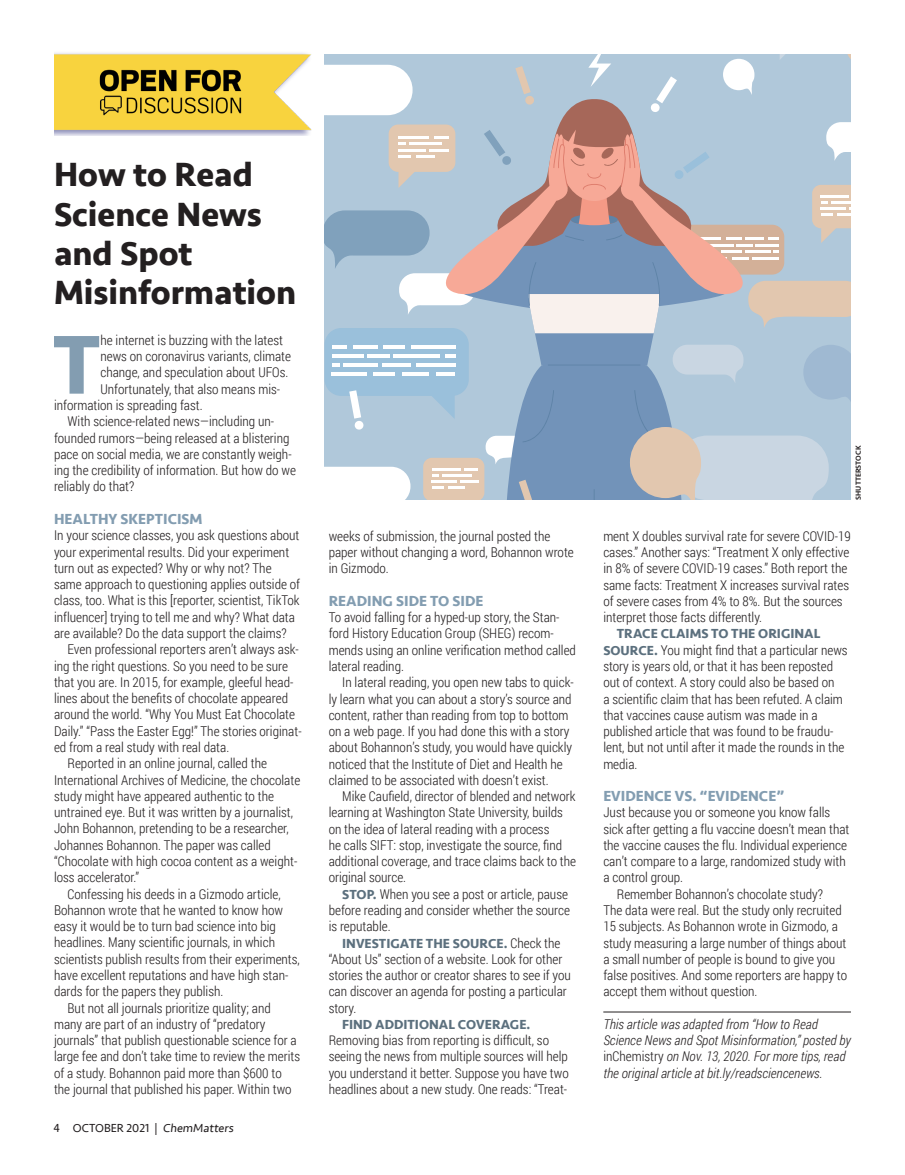
<style>
.page{position:relative;width:905px;height:1175px;background:#fff}
.page>*{position:absolute;margin:0;border:0;box-sizing:border-box;transform-origin:0 0}
.Body_Copy{font:700 86.4px "Seravek";color:#839db1}
.Feasubhd1{font:700 34.5px/39px "Seravek";color:#231f20}
.Subhead{font:700 15px "Seravek";color:#839db1}
.Body_Copy-2{font:700 15px "Seravek";color:#839db1}
.Body_Copy-3{font:300 13.5px/16.2px "Roboto Condensed";color:#231f20}
.Author_Byline{font:italic 300 13.5px/16.2px "Roboto Condensed";color:#231f20}
.Folio{font:12px "Seravek";color:#231f20}
.Body_Copy_-_Intro{font:500 7.5px "Seravek";color:#231f20}
.s1{font-family:"Seravek";font-weight:700;color:#5c707e}
.s2{font-style:normal}
</style>
<div class="page">
<img style="left:54px;top:53px;width:258px;height:82px">
<img style="left:91px;top:61px;width:156px;height:59px">
<hr style="left:603px;top:1011px;width:247px;height:1px;background:#231f20">
<svg style="left:324px;top:54px;width:526px;height:446px;background:#b4bfcc"></svg>
<p class="Feasubhd1" style="left:54px;top:155px;width:244px">How to Read<br>Science News and Spot<br>Misinformation</p>
<p class="Body_Copy" style="left:53px;top:296px;width:49px">T</p>
<p class="Body_Copy-3" style="left:100px;top:332px;width:184px">he internet is buzzing with the latest</p>
<p class="Body_Copy-3" style="left:100px;top:348px;width:192px">news on coronavirus variants, climate</p>
<p class="Body_Copy-3" style="left:100px;top:364px;width:189px">change, and speculation about UFOs.</p>
<p class="Body_Copy-3" style="left:100px;top:380px;width:181px">Unfortunately, that also means mis-</p>
<p class="Body_Copy-3" style="left:54px;top:396px;width:150px">information is spreading fast.</p>
<p class="Body_Copy-3" style="left:54px;top:413px;width:243px;text-indent:14px">With science-related news—including un&shy;founded rumors—being released at a blistering pace on social media, we are constantly weigh&shy;ing the credibility of information. But how do we reliably do that?</p>
<p class="Body_Copy-2" style="left:54px;top:507px;width:150px">HEALTHY SKEPTICISM</p>
<p class="Body_Copy-3" style="left:54px;top:527px;width:247px">In your science classes, you ask questions about your experimental results. Did your experiment turn out as expected? Why or why not? The same approach to questioning applies outside of class, too. What is this [reporter, scientist, TikTok influencer] trying to tell me and why? What data are available? Do the data support the claims?</p>
<p class="Body_Copy-3" style="left:54px;top:641px;width:249px;text-indent:14px">Even professional reporters aren’t always ask&shy;ing the right questions. So you need to be sure that you are. In 2015, for example, gleeful head&shy;lines about the benefits of chocolate appeared around the world. “Why You Must Eat Chocolate Daily.” “Pass the Easter Egg!” The stories originat&shy;ed from a real study with real data.</p>
<p class="Body_Copy-3" style="left:54px;top:754px;width:248px;text-indent:14px">Reported in an online journal, called the International Archives of Medicine, the chocolate study might have appeared authentic to the untrained eye. But it was written by a journalist, John Bohannon, pretending to be a researcher, Johannes Bohannon. The paper was called “Chocolate with high cocoa content as a weight&shy;loss accelerator.”</p>
<p class="Body_Copy-3" style="left:54px;top:885px;width:247px;text-indent:14px">Confessing his deeds in a Gizmodo article, Bohannon wrote that he wanted to know how easy it would be to turn bad science into big headlines. Many scientific journals, in which scientists publish results from their experiments, have excellent reputations and have high stan&shy;dards for the papers they publish.</p>
<p class="Body_Copy-3" style="left:54px;top:999px;width:247px;text-indent:14px">But not all journals prioritize quality; and many are part of an industry of “predatory journals” that publish questionable science for a large fee and don’t take time to review the merits of a study. Bohannon paid more than $600 to the journal that published his paper. Within two</p>
<p class="Folio" style="left:53px;top:1118px;width:184px">4 O CTO B E R 2 021 | ChemMatters</p>
<p class="Body_Copy-3" style="left:328px;top:527px;width:247px">weeks of submission, the journal posted the paper without changing a word, Bohannon wrote in Gizmodo.</p>
<p class="Subhead" style="left:328px;top:589px;width:156px">READING SIDE TO SIDE</p>
<p class="Body_Copy-3" style="left:328px;top:609px;width:249px">To avoid falling for a hyped-up story, the Stan&shy;ford History Education Group (SHEG) recom&shy;mends using an online verification method called lateral reading.</p>
<p class="Body_Copy-3" style="left:328px;top:674px;width:246px;text-indent:14px">In lateral reading, you open new tabs to quick&shy;ly learn what you can about a story’s source and content, rather than reading from top to bottom on a web page. If you had done this with a story about Bohannon’s study, you would have quickly noticed that the Institute of Diet and Health he claimed to be associated with doesn’t exist.</p>
<p class="Body_Copy-3" style="left:328px;top:787px;width:249px;text-indent:14px">Mike Caufield, director of blended and network learning at Washington State University, builds on the idea of lateral reading with a process<br>he calls SIFT: stop, investigate the source, find additional coverage, and trace claims back to the original source.</p>
<p class="Body_Copy-3" style="left:328px;top:885px;width:243px;text-indent:14px"><span class="s1">STOP.</span> When you see a post or article, pause before reading and consider whether the source is reputable.</p>
<p class="Body_Copy-3" style="left:328px;top:934px;width:244px;text-indent:14px"><span class="s1">INVESTIGATE THE SOURCE.</span> Check the “About Us” section of a website. Look for other stories the author or creator shares to see if you can discover an agenda for posting a particular story.</p>
<p class="Body_Copy-3" style="left:328px;top:1015px;width:241px;text-indent:14px"><span class="s1">FIND ADDITIONAL COVERAGE.<br></span>Removing bias from reporting is difficult, so seeing the news from multiple sources will help you understand it better. Suppose you have two headlines about a new study. One reads: “Treat-</p>
<p class="Body_Copy_-_Intro" style="left:853px;top:500px;width:55px;rotate:-90deg">SHUTTERSTOCK</p>
<p class="Body_Copy-3" style="left:603px;top:527px;width:249px">ment X doubles survival rate for severe COVID-19 cases.” Another says: “Treatment X only effective in 8% of severe COVID-19 cases.” Both report the same facts: Treatment X increases survival rates of severe cases from 4% to 8%. But the sources interpret those facts differently.</p>
<p class="Body_Copy-3" style="left:603px;top:625px;width:246px;text-indent:14px"><span class="s1">TRACE CLAIMS TO THE ORIGINAL SOURCE.</span> You might find that a particular news story is years old, or that it has been reposted out of context. A story could also be based on<br>a scientific claim that has been refuted. A claim that vaccines cause autism was made in a published article that was found to be fraudu&shy;lent, but not until after it made the rounds in the media.</p>
<p class="Subhead" style="left:603px;top:784px;width:182px">EVIDENCE VS. “EVIDENCE”</p>
<p class="Body_Copy-3" style="left:603px;top:804px;width:248px">Just because you or someone you know falls sick after getting a flu vaccine doesn’t mean that the vaccine causes the flu. Individual experience can’t compare to a large, randomized study with a control group.</p>
<p class="Body_Copy-3" style="left:603px;top:885px;width:245px;text-indent:14px">Remember Bohannon’s chocolate study?<br>The data were real. But the study only recruited 15 subjects. As Bohannon wrote in Gizmodo, a study measuring a large number of things about a small number of people is bound to give you false positives. And some reporters are happy to accept them without question.</p>
<p class="Author_Byline" style="left:603px;top:1015px;width:249px">This article was adapted from “How to Read Science News and Spot Misinformation,” posted by <span class="s2">inChemistry</span> on Nov. 13, 2020. For more tips, read the original article at bit.ly/readsciencenews.</p>
</div>
